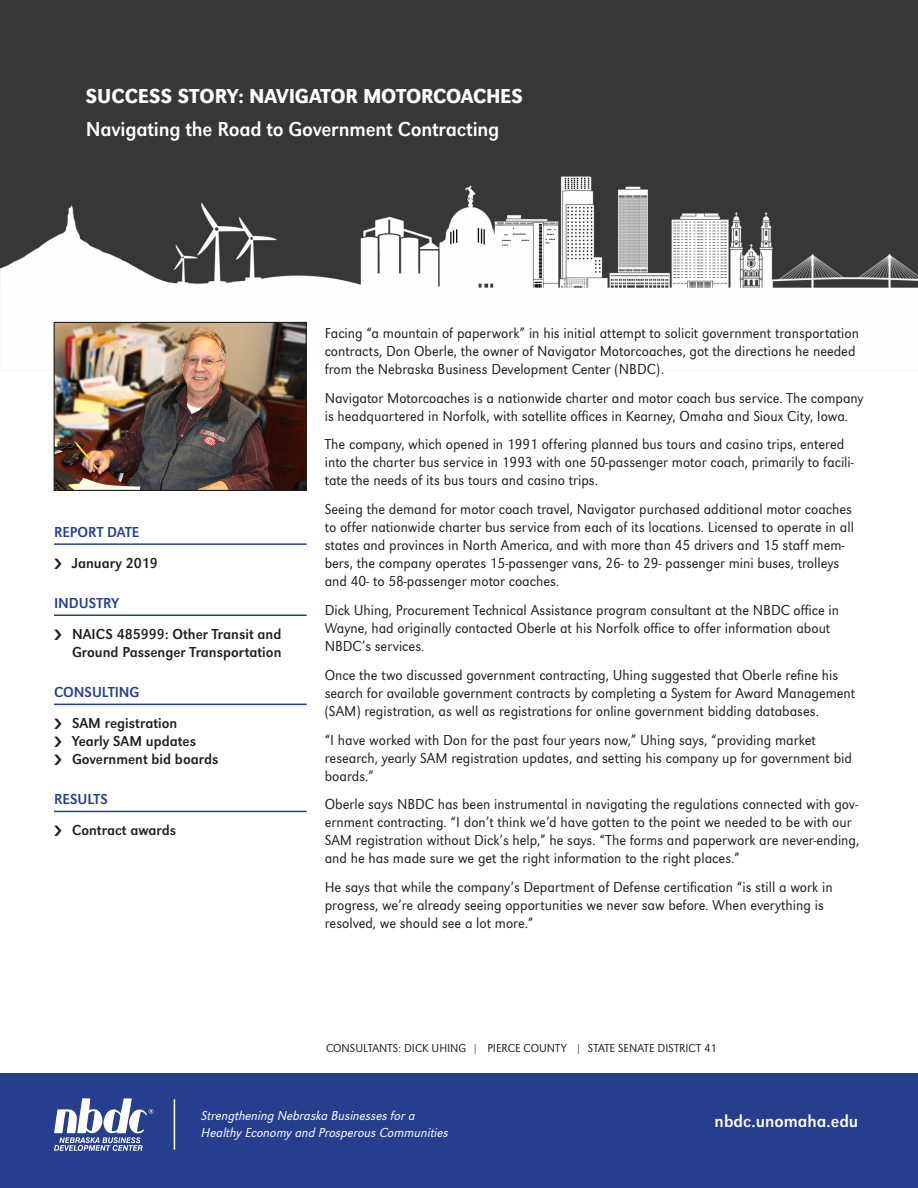
<style>
.page{position:relative;width:918px;height:1188px;background:#fff}
.page>*{position:absolute;margin:0;border:0;box-sizing:border-box;transform-origin:0 0}
.t1{font:21px "URW Grotesk Nar";letter-spacing:-.01em;color:#fff}
.t2{font:500 21px "URW Grotesk Nar";color:#fff}
.t3{font:18px "URW Grotesk Nar";color:#fff}
.t4{font:300 15px/18px "URW Grotesk Nar";color:#231f20}
.t5{font:15px/18px "URW Grotesk Nar";color:#231f20}
.t6{font:15px "URW Grotesk Nar";color:#253f8e}
.t7{font:italic 300 13.5px/16.5px "URW Grotesk Nar";color:#fff}
.t8{font:300 12px "URW Grotesk Nar";color:#231f20}
</style>
<div class="page">
<img style="left:0;top:0;width:918px;height:371px">
<div style="left:0;top:1074px;width:918px;height:114px;background:#253f8e"></div>
<hr style="left:54px;top:543px;width:253px;height:2px;background:#253f8e">
<hr style="left:54px;top:614px;width:253px;height:2px;background:#253f8e">
<hr style="left:54px;top:704px;width:253px;height:1px;background:#253f8e">
<hr style="left:54px;top:811px;width:253px;height:1px;background:#253f8e">
<img style="left:56px;top:324px;width:249px;height:165px">
<div style="left:54px;top:322px;width:253px;height:169px;border:1px solid #231f20"></div>
<svg style="left:54px;top:1098px;width:99px;height:53px"></svg>
<hr style="left:174px;top:1099px;width:1px;height:51px;background:#fff">
<h1 class="t2" style="left:86px;top:84px;width:439px">SUCCESS STORY: NAVIGATOR MOTORCOACHES</h1>
<h1 class="t1" style="left:86px;top:116px;width:415px">Navigating the Road to Government Contracting</h1>
<p class="t6" style="left:54px;top:523px;width:87px">REPORT DATE</p>
<p class="t5" style="left:72px;top:554px;width:87px">January 2019</p>
<p class="t6" style="left:54px;top:594px;width:67px">INDUSTRY</p>
<p class="t5" style="left:72px;top:625px;width:211px">NAICS 485999: Other Transit and<br>Ground Passenger Transportation</p>
<p class="t6" style="left:54px;top:683px;width:87px">CONSULTING</p>
<p class="t5" style="left:72px;top:715px;width:148px">SAM registration<br>Yearly SAM updates<br>Government bid boards</p>
<p class="t6" style="left:54px;top:790px;width:55px">RESULTS</p>
<p class="t5" style="left:72px;top:822px;width:106px">Contract awards</p>
<p class="t4" style="left:325px;top:324px;width:536px">Facing “a mountain of paperwork” in his initial attempt to solicit government transportation contracts, Don Oberle, the owner of Navigator Motorcoaches, got the directions he needed from the Nebraska Business Development Center (NBDC).</p>
<p class="t4" style="left:325px;top:389px;width:541px">Navigator Motorcoaches is a nationwide charter and motor coach bus service. The company is headquartered in Norfolk, with satellite offices in Kearney, Omaha and Sioux City, Iowa.</p>
<p class="t4" style="left:325px;top:435px;width:531px">The company, which opened in 1991 offering planned bus tours and casino trips, entered into the charter bus service in 1993 with one 50-passenger motor coach, primarily to facili&shy;tate the needs of its bus tours and casino trips.</p>
<p class="t4" style="left:325px;top:500px;width:531px">Seeing the demand for motor coach travel, Navigator purchased additional motor coaches to offer nationwide charter bus service from each of its locations. Licensed to operate in all states and provinces in North America, and with more than 45 drivers and 15 staff mem&shy;bers, the company operates 15-passenger vans, 26- to 29- passenger mini buses, trolleys and 40- to 58-passenger motor coaches.</p>
<p class="t4" style="left:325px;top:601px;width:516px">Dick Uhing, Procurement Technical Assistance program consultant at the NBDC office in<br>Wayne, had originally contacted Oberle at his Norfolk office to offer information about<br>NBDC’s services.</p>
<p class="t4" style="left:325px;top:666px;width:532px">Once the two discussed government contracting, Uhing suggested that Oberle refine his search for available government contracts by completing a System for Award Management (SAM) registration, as well as registrations for online government bidding databases.</p>
<p class="t4" style="left:325px;top:731px;width:529px">“I have worked with Don for the past four years now,” Uhing says, “providing market research, yearly SAM registration updates, and setting his company up for government bid boards.”</p>
<p class="t4" style="left:325px;top:795px;width:536px">Oberle says NBDC has been instrumental in navigating the regulations connected with gov&shy;ernment contracting. “I don’t think we’d have gotten to the point we needed to be with our SAM registration without Dick’s help,” he says. “The forms and paperwork are never-ending, and he has made sure we get the right information to the right places.”</p>
<p class="t4" style="left:325px;top:878px;width:510px">He says that while the company’s Department of Defense certification “is still a work in progress, we’re already seeing opportunities we never saw before. When everything is resolved, we should see a lot more.”</p>
<p class="t8" style="left:326px;top:1041px;width:392px">CONSULTANTS: DICK UHING | PIERCE COUNTY | STATE SENATE DISTRICT 41</p>
<p class="t7" style="left:202px;top:1107px;width:249px">Strengthening Nebraska Businesses for a<br>Healthy Economy and Prosperous Communities</p>
<p class="t3" style="left:715px;top:1110px;width:145px">nbdc.unomaha.edu</p>
</div>
